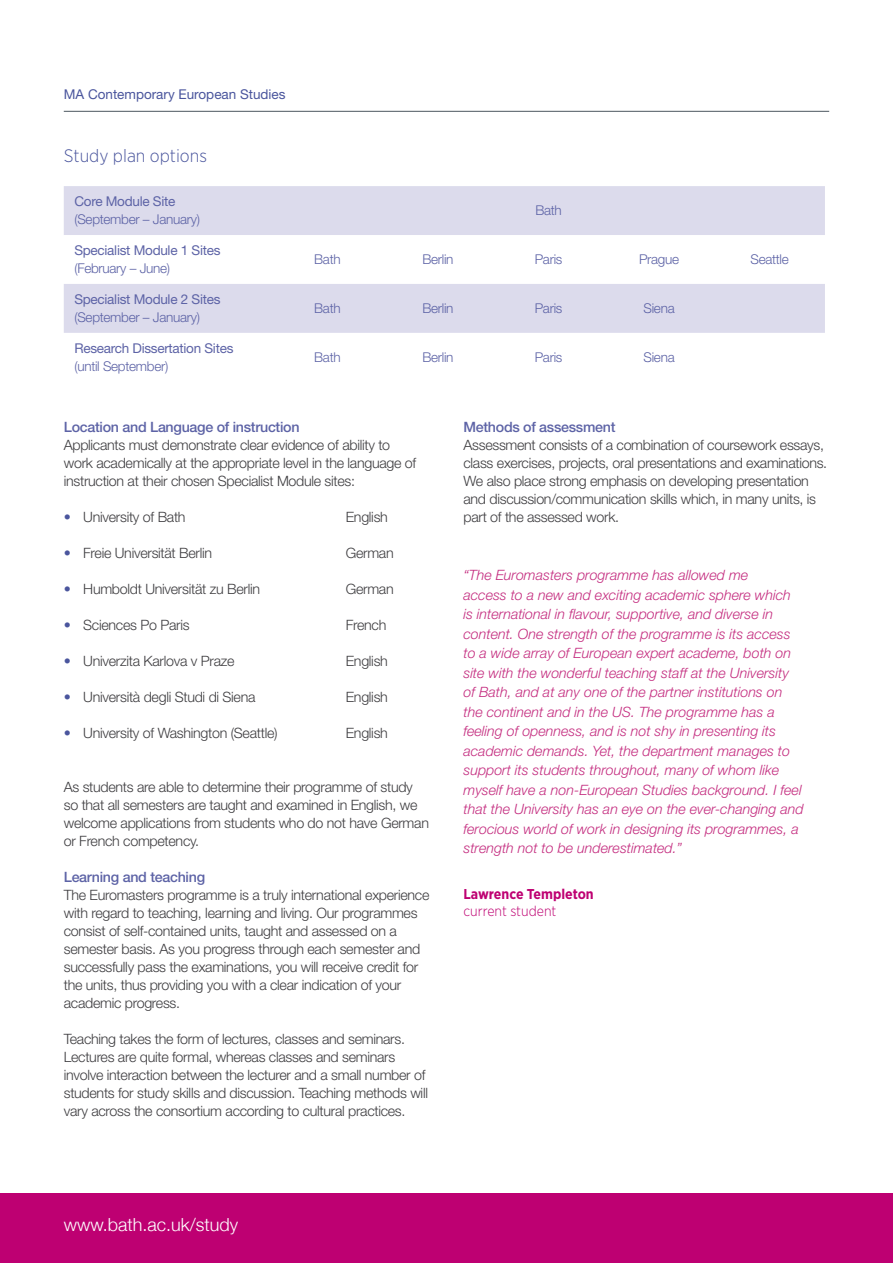
<style>
.page{position:relative;width:893px;height:1263px;background:#fff}
.page>*{position:absolute;margin:0;border:0;box-sizing:border-box;transform-origin:0 0}
.t1{font:300 18px "Helvetica Neue";color:#fff}
.t2{font:300 18px "Gotham Narrow";color:#4a559d}
.t3{font:300 14.25px/18px "Helvetica Neue LT Std";letter-spacing:-.02em;color:#3e3d40}
.t4{font:italic 300 14.25px/19.5px "Helvetica Neue LT Std";color:#c42c7f}
.t5{font:500 14.25px "Helvetica Neue LT Std";letter-spacing:-.02em;color:#5d63a6}
.t6{font:700 14.25px "Gotham Narrow";color:#be0072}
.t7{font:300 14.25px "Gotham Narrow";color:#be0072}
.t8{font:300 13.5px "Helvetica Neue LT Std";letter-spacing:-.02em;color:#5d63a6}
.t9{font:13.5px "Helvetica Neue LT Std";letter-spacing:-.02em;color:#5d63a6}
.t10{font:13.5px "Helvetica Neue LT Std";color:#4a559d}
.s1{color:#4a559d}
</style>
<div class="page">
<div style="left:0;top:1194px;width:893px;height:69px;background:#be0072"></div>
<hr style="left:64px;top:111px;width:765px;height:1px;background:#4b575f">
<svg style="left:64px;top:186px;width:761px;height:147px;fill:#dcdbec"></svg>
<p class="t10" style="left:64px;top:86px;width:223px">MA Contemporary European Studies</p>
<p class="t2" style="left:64px;top:145px;width:145px">Study plan options</p>
<p class="t9" style="left:74px;top:194px;width:102px">Core Module Site</p>
<p class="t8" style="left:74px;top:211px;width:127px">(September – January)</p>
<p class="t9" style="left:74px;top:242px;width:148px">Specialist Module 1 Sites</p>
<p class="t8" style="left:74px;top:260px;width:97px">(February – June)</p>
<p class="t9" style="left:74px;top:291px;width:148px">Specialist Module 2 Sites</p>
<p class="t8" style="left:74px;top:309px;width:127px">(September – January)</p>
<p class="t9" style="left:74px;top:340px;width:160px">Research Dissertation Sites</p>
<p class="t8" style="left:74px;top:358px;width:95px">(until September)</p>
<p class="t8" style="left:535px;top:202px;width:28px">Bath</p>
<p class="t8" style="left:314px;top:251px;width:28px">Bath</p>
<p class="t8" style="left:422px;top:251px;width:33px">Berlin</p>
<p class="t8" style="left:535px;top:251px;width:29px">Paris</p>
<p class="t8" style="left:639px;top:251px;width:42px">Prague</p>
<p class="t8" style="left:750px;top:251px;width:40px">Seattle</p>
<p class="t8" style="left:314px;top:300px;width:28px">Bath</p>
<p class="t8" style="left:422px;top:300px;width:33px">Berlin</p>
<p class="t8" style="left:535px;top:300px;width:29px">Paris</p>
<p class="t8" style="left:643px;top:300px;width:33px">Siena</p>
<p class="t8" style="left:314px;top:349px;width:28px">Bath</p>
<p class="t8" style="left:422px;top:349px;width:33px">Berlin</p>
<p class="t8" style="left:535px;top:349px;width:29px">Paris</p>
<p class="t8" style="left:643px;top:349px;width:33px">Siena</p>
<p class="t5" style="left:64px;top:418px;width:237px">Location and Language of instruction</p>
<p class="t3" style="left:64px;top:436px;width:354px">Applicants must demonstrate clear evidence of ability to work academically at the appropriate level in the language of instruction at their chosen Specialist Module sites:</p>
<p class="t3" style="left:64px;top:508px;width:123px"><span class="s1">•</span> University of Bath</p>
<p class="t3" style="left:346px;top:508px;width:44px">English</p>
<p class="t3" style="left:64px;top:544px;width:150px"><span class="s1">•</span> Freie Universität Berlin</p>
<p class="t3" style="left:346px;top:544px;width:49px">German</p>
<p class="t3" style="left:64px;top:580px;width:198px"><span class="s1">•</span> Humboldt Universität zu Berlin</p>
<p class="t3" style="left:346px;top:580px;width:49px">German</p>
<p class="t3" style="left:64px;top:616px;width:127px"><span class="s1">•</span> Sciences Po Paris</p>
<p class="t3" style="left:346px;top:616px;width:42px">French</p>
<p class="t3" style="left:64px;top:652px;width:172px"><span class="s1">•</span> Univerzita Karlova v Praze</p>
<p class="t3" style="left:346px;top:652px;width:44px">English</p>
<p class="t3" style="left:64px;top:688px;width:193px"><span class="s1">•</span> Università degli Studi di Siena</p>
<p class="t3" style="left:346px;top:688px;width:44px">English</p>
<p class="t3" style="left:64px;top:724px;width:215px"><span class="s1">•</span> University of Washington (Seattle)</p>
<p class="t3" style="left:346px;top:724px;width:44px">English</p>
<p class="t3" style="left:64px;top:778px;width:367px">As students are able to determine their programme of study so that all semesters are taught and examined in English, we welcome applications from students who do not have German or French competency.</p>
<p class="t5" style="left:64px;top:868px;width:143px">Learning and teaching</p>
<p class="t3" style="left:64px;top:886px;width:367px">The Euromasters programme is a truly international experience with regard to teaching, learning and living. Our programmes consist of self-contained units, taught and assessed on a semester basis. As you progress through each semester and successfully pass the examinations, you will receive credit for the units, thus providing you with a clear indication of your academic progress.</p>
<p class="t3" style="left:64px;top:1030px;width:366px">Teaching takes the form of lectures, classes and seminars.<br>Lectures are quite formal, whereas classes and seminars involve interaction between the lecturer and a small number of students for study skills and discussion. Teaching methods will vary across the consortium according to cultural practices.</p>
<p class="t5" style="left:463px;top:418px;width:153px">Methods of assessment</p>
<p class="t3" style="left:463px;top:436px;width:365px">Assessment consists of a combination of coursework essays, class exercises, projects, oral presentations and examinations.<br>We also place strong emphasis on developing presentation and discussion/communication skills which, in many units, is part of the assessed work.</p>
<p class="t4" style="left:463px;top:565px;width:342px">“The Euromasters programme has allowed me<br>access to a new and exciting academic sphere which is international in flavour, supportive, and diverse in content. One strength of the programme is its access to a wide array of European expert academe, both on site with the wonderful teaching staff at the University of Bath, and at any one of the partner institutions on the continent and in the US. The programme has a feeling of openness, and is not shy in presenting its academic demands. Yet, the department manages to support its students throughout, many of whom like myself have a non-European Studies background. I feel that the University has an eye on the ever-changing and ferocious world of work in designing its programmes, a strength not to be underestimated.”</p>
<p class="t6" style="left:463px;top:885px;width:132px">Lawrence Templeton</p>
<p class="t7" style="left:463px;top:902px;width:94px">current student</p>
<p class="t1" style="left:64px;top:1214px;width:176px">www.bath.ac.uk/study</p>
</div>
